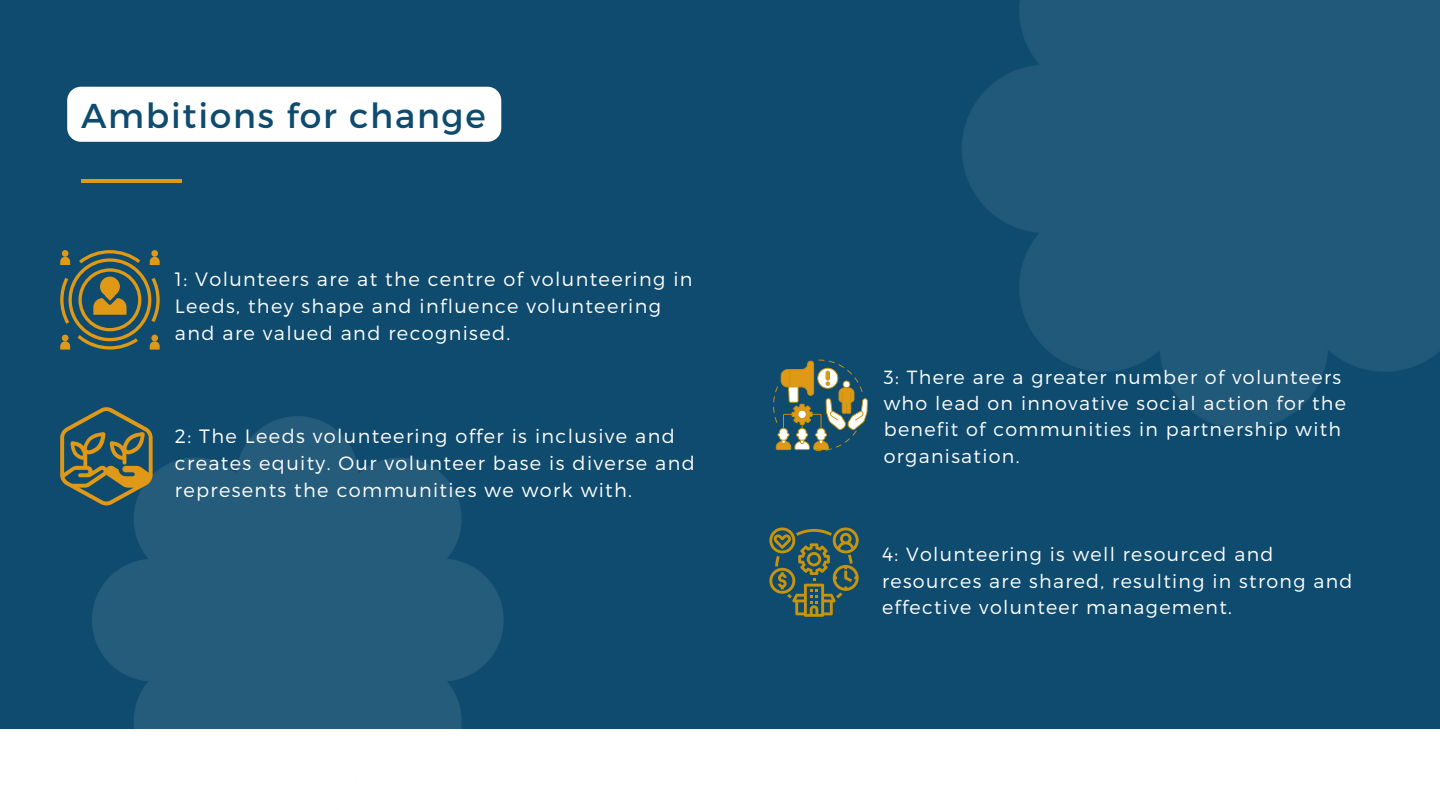
<style>
.page{position:relative;width:1440px;height:810px;background:#0e4b6e}
.page>*{position:absolute;margin:0;border:0;box-sizing:border-box;transform-origin:0 0}
.t1{font:34.5px "Montserrat";letter-spacing:.05em;color:#0e4b6e}
.t2{font:300 19.3px/27px "Montserrat";letter-spacing:.07em;color:#fff}
.t3{font:300 19.1px/26.2px "Montserrat";letter-spacing:.07em;color:#fff}
</style>
<div class="page">
<hr style="left:81px;top:179px;width:100px;height:4px;background:#df9916">
<div style="left:0;top:729px;width:1440px;height:81px;background:#fff"></div>
<img style="left:92px;top:416px;width:412px;height:313px">
<img style="left:962px;top:0;width:478px;height:429px">
<svg style="left:60px;top:407px;width:92px;height:98px"></svg>
<svg style="left:60px;top:250px;width:100px;height:100px"></svg>
<svg style="left:773px;top:360px;width:95px;height:91px"></svg>
<svg style="left:769px;top:527px;width:90px;height:90px"></svg>
<div style="left:67px;top:87px;width:434px;height:55px;background:#fff;border-radius:14px"></div>
<h1 class="t1" style="left:81px;top:95px;width:406px">Ambitions for change</h1>
<p class="t2" style="left:175px;top:266px;width:519px">1: Volunteers are at the centre of volunteering in<br>Leeds, they shape and influence volunteering and are valued and recognised.</p>
<p class="t2" style="left:175px;top:422px;width:521px">2: The Leeds volunteering offer is inclusive and creates equity. Our volunteer base is diverse and represents the communities we work with.</p>
<p class="t3" style="left:884px;top:364px;width:464px">3: There are a greater number of volunteers who lead on innovative social action for the benefit of communities in partnership with organisation.</p>
<p class="t3" style="left:882px;top:541px;width:472px">4: Volunteering is well resourced and resources are shared, resulting in strong and effective volunteer management.</p>
</div>
